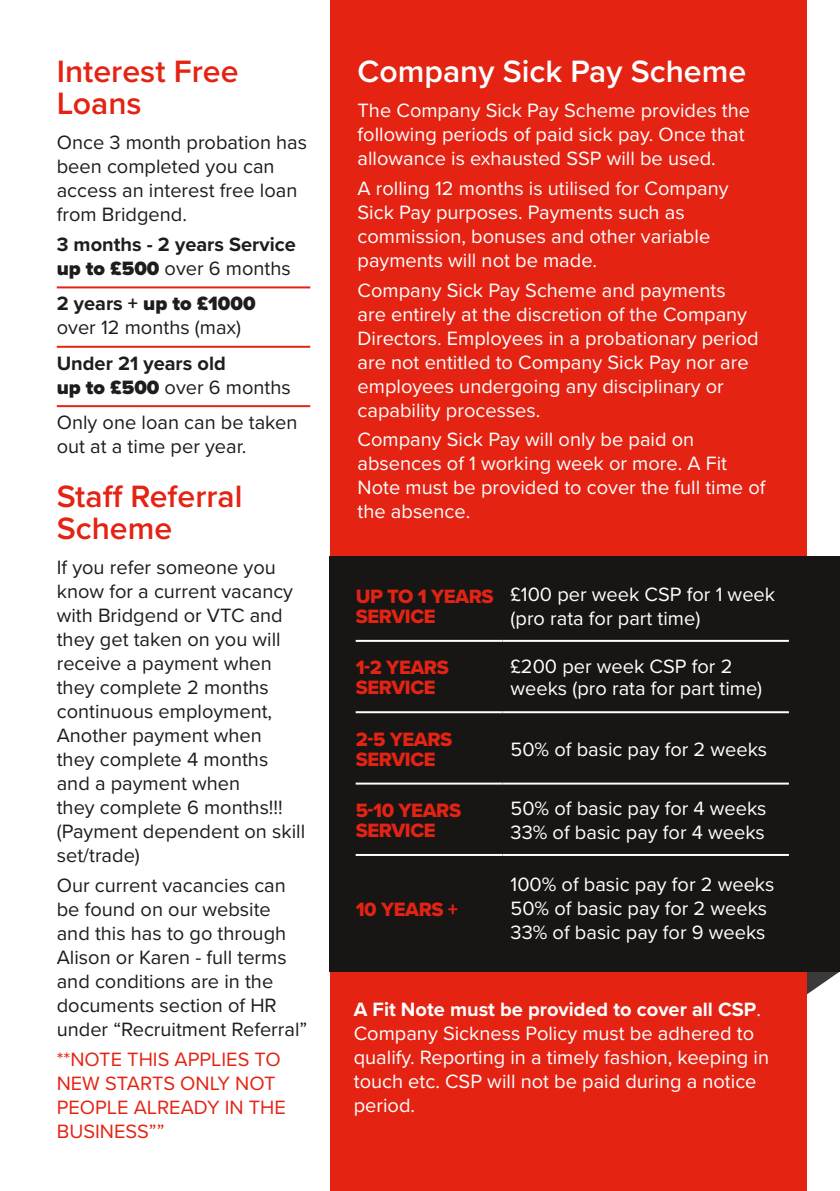
<style>
.page{position:relative;width:840px;height:1191px;background:#fff}
.page>*{position:absolute;margin:0;border:0;box-sizing:border-box;transform-origin:0 0}
.t1{font:600 32px/32px "Proxima Nova";color:#e42313}
.t2{font:600 32px "Proxima Nova";color:#fff}
.t3{font:20px/24px "Proxima Nova";color:#fff}
.t4{font:20px/24px "Proxima Nova";color:#1d1d1b}
.t5{font:700 20px/24px "Proxima Nova";color:#1d1d1b}
.t6{font:20px/20px "Proxima Nova Extrabld";letter-spacing:-.02em;color:#e42313}
.t7{font:20px/24px "Proxima Nova";color:#e42313}
.s1{font-weight:900}
.s2{font-weight:400}
.s3{font-weight:700}
</style>
<div class="page">
<svg style="left:806px;top:971px;width:33px;height:24px"></svg>
<div style="left:329px;top:0;width:477px;height:1191px;background:#e42313"></div>
<hr style="left:57px;top:286px;width:253px;height:2px;background:#e42313">
<hr style="left:57px;top:346px;width:253px;height:2px;background:#e42313">
<hr style="left:57px;top:405px;width:253px;height:2px;background:#e42313">
<div style="left:329px;top:556px;width:510px;height:415px;background:#181614"></div>
<hr style="left:355px;top:640px;width:147px;height:2px;background:#fff">
<hr style="left:502px;top:640px;width:286px;height:2px;background:#fff">
<hr style="left:355px;top:711px;width:147px;height:2px;background:#fff">
<hr style="left:502px;top:711px;width:286px;height:2px;background:#fff">
<hr style="left:355px;top:782px;width:147px;height:2px;background:#fff">
<hr style="left:502px;top:782px;width:286px;height:2px;background:#fff">
<hr style="left:355px;top:854px;width:147px;height:2px;background:#fff">
<hr style="left:502px;top:854px;width:286px;height:2px;background:#fff">
<h1 class="t1" style="left:57px;top:54px;width:183px">Interest Free<br>Loans</h1>
<p class="t4" style="left:57px;top:130px;width:252px">Once 3 month probation has been completed you can access an interest free loan from Bridgend.</p>
<p class="t5" style="left:57px;top:232px;width:240px">3 months - 2 years Service <span class="s1">up to £500</span> <span class="s2">over 6 months</span></p>
<p class="t4" style="left:57px;top:291px;width:200px"><span class="s3">2 years +</span> <span class="s1">up to £1000 </span>over 12 months (max)</p>
<p class="t5" style="left:57px;top:351px;width:235px">Under 21 years old<br><span class="s1">up to £500</span> <span class="s2">over 6 months</span></p>
<p class="t4" style="left:57px;top:409px;width:242px">Only one loan can be taken out at a time per year.</p>
<h1 class="t1" style="left:57px;top:479px;width:187px">Staff Referral<br>Scheme</h1>
<p class="t4" style="left:57px;top:554px;width:250px">If you refer someone you know for a current vacancy with Bridgend or VTC and they get taken on you will receive a payment when they complete 2 months continuous employment,<br>Another payment when<br>they complete 4 months and a payment when<br>they complete 6 months!!! (Payment dependent on skill set/trade)</p>
<p class="t4" style="left:57px;top:872px;width:252px">Our current vacancies can be found on our website and this has to go through<br>Alison or Karen - full terms and conditions are in the documents section of HR under “Recruitment Referral”</p>
<p class="t7" style="left:57px;top:1046px;width:230px">**NOTE THIS APPLIES TO<br>NEW STARTS ONLY NOT<br>PEOPLE ALREADY IN THE<br>BUSINESS””</p>
<h1 class="t2" style="left:357px;top:47px;width:390px">Company Sick Pay Scheme</h1>
<p class="t3" style="left:357px;top:98px;width:394px">The Company Sick Pay Scheme provides the following periods of paid sick pay. Once that allowance is exhausted SSP will be used.</p>
<p class="t3" style="left:357px;top:175px;width:372px">A rolling 12 months is utilised for Company Sick Pay purposes. Payments such as commission, bonuses and other variable payments will not be made.</p>
<p class="t3" style="left:357px;top:277px;width:402px">Company Sick Pay Scheme and payments are entirely at the discretion of the Company Directors. Employees in a probationary period are not entitled to Company Sick Pay nor are employees undergoing any disciplinary or capability processes.</p>
<p class="t3" style="left:357px;top:427px;width:409px">Company Sick Pay will only be paid on absences of 1 working week or more. A Fit Note must be provided to cover the full time of the absence.</p>
<p class="t6" style="left:355px;top:585px;width:139px">UP TO 1 YEARS<br>SERVICE</p>
<p class="t3" style="left:510px;top:581px;width:266px">£100 per week CSP for 1 week (pro rata for part time)</p>
<p class="t6" style="left:355px;top:657px;width:95px">1-2 YEARS<br>SERVICE</p>
<p class="t3" style="left:510px;top:655px;width:253px;line-height:22px">£200 per week CSP for 2 weeks (pro rata for part time)</p>
<p class="t6" style="left:355px;top:729px;width:98px">2-5 YEARS<br>SERVICE</p>
<p class="t3" style="left:510px;top:736px;width:258px">50% of basic pay for 2 weeks</p>
<p class="t6" style="left:355px;top:800px;width:107px">5-10 YEARS<br>SERVICE</p>
<p class="t3" style="left:510px;top:795px;width:257px">50% of basic pay for 4 weeks<br>33% of basic pay for 4 weeks</p>
<p class="t6" style="left:355px;top:899px;width:104px">10 YEARS +</p>
<p class="t3" style="left:510px;top:871px;width:265px">100% of basic pay for 2 weeks<br>50% of basic pay for 2 weeks<br>33% of basic pay for 9 weeks</p>
<p class="t3" style="left:353px;top:996px;width:416px"><span class="s3">A Fit Note must be provided to cover all CSP</span>.<br>Company Sickness Policy must be adhered to qualify. Reporting in a timely fashion, keeping in touch etc. CSP will not be paid during a notice period.</p>
</div>
